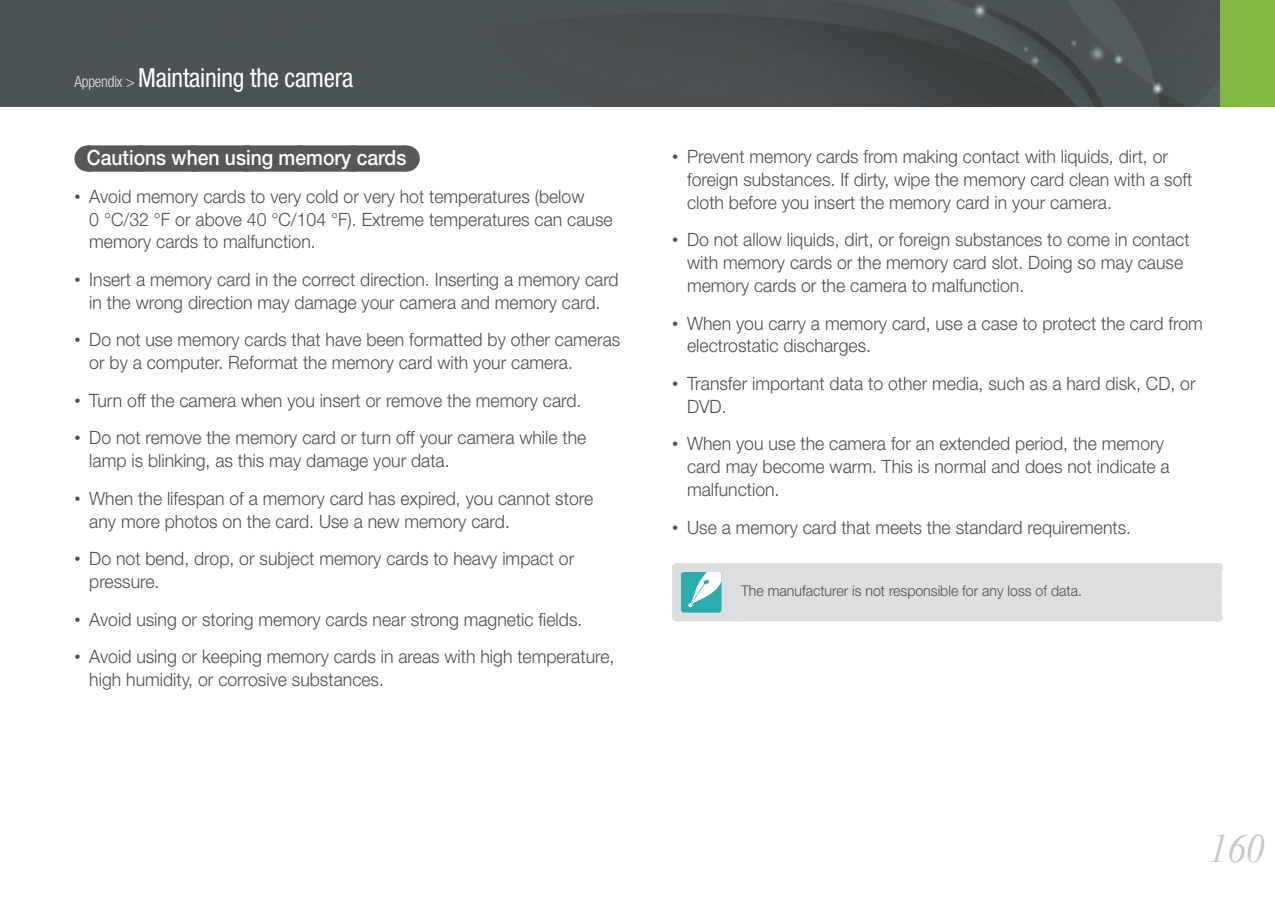
<style>
.page{position:relative;width:1275px;height:903px;background:#fff}
.page>*{position:absolute;margin:0;border:0;box-sizing:border-box;transform-origin:0 0}
.t1{font:italic 40.25px "Times New Roman";color:#c6c8ca;scale:.95 1}
.t2{font:condensed 26.25px "Helvetica Neue";letter-spacing:-.01em;color:#fff;scale:.96 1}
.t3{font:500 21px "Helvetica Neue";color:#fff;scale:.92 1}
.t4{font:300 18.38px/22.8px "Helvetica Neue";color:#4d4e4f;scale:.96 1}
.t5{font:300 14.88px "Helvetica Neue";color:#4d4e4f;scale:.95 1}
.s1{font-weight:300;font-size:15.75px;color:#e6e7e9}
.s2{font-family:"Arial";font-weight:400;font-size:17.5px}
</style>
<div class="page">
<img style="left:0;top:0;width:1220px;height:107px">
<div style="left:1220px;top:0;width:55px;height:107px;background:#82b740"></div>
<div style="left:88px;top:145px;width:318px;height:27px;background:#56585a"></div>
<svg style="left:141px;top:145px;width:238px;height:27px"></svg>
<svg style="left:406px;top:145px;width:1px;height:27px"></svg>
<div style="left:672px;top:563px;width:550px;height:58px;background:#dddedf"></div>
<h2 class="t2" style="left:74px;top:68px;width:292px"><span class="s1">Appendix &gt;</span> Maintaining the camera</h2>
<p class="t3" style="left:87px;top:150px;width:349px">Cautions when using memory cards</p>
<p class="t4" style="left:89px;top:187px;width:547px;text-indent:-15px"><span class="s2">•</span> Avoid memory cards to very cold or very hot temperatures (below<br>0 °C/32 °F or above 40 °C/104 °F). Extreme temperatures can cause memory cards to malfunction.</p>
<p class="t4" style="left:74px;top:270px;width:568px;text-align:center"><span class="s2">•</span> Insert a memory card in the correct direction. Inserting a memory card in the wrong direction may damage your camera and memory card.</p>
<p class="t4" style="left:89px;top:330px;width:555px;text-indent:-15px"><span class="s2">•</span> Do not use memory cards that have been formatted by other cameras or by a computer. Reformat the memory card with your camera.</p>
<p class="t4" style="left:74px;top:391px;width:530px"><span class="s2">•</span> Turn off the camera when you insert or remove the memory card.</p>
<p class="t4" style="left:89px;top:428px;width:519px;text-indent:-15px"><span class="s2">•</span> Do not remove the memory card or turn off your camera while the lamp is blinking, as this may damage your data.</p>
<p class="t4" style="left:89px;top:489px;width:526px;text-indent:-15px"><span class="s2">•</span> When the lifespan of a memory card has expired, you cannot store any more photos on the card. Use a new memory card.</p>
<p class="t4" style="left:89px;top:549px;width:507px;text-indent:-15px"><span class="s2">•</span> Do not bend, drop, or subject memory cards to heavy impact or pressure.</p>
<p class="t4" style="left:74px;top:609px;width:531px"><span class="s2">•</span> Avoid using or storing memory cards near strong magnetic fields.</p>
<p class="t4" style="left:89px;top:647px;width:549px;text-indent:-15px"><span class="s2">•</span> Avoid using or keeping memory cards in areas with high temperature, high humidity, or corrosive substances.</p>
<p class="t4" style="left:687px;top:147px;width:528px;text-indent:-15px"><span class="s2">•</span> Prevent memory cards from making contact with liquids, dirt, or foreign substances. If dirty, wipe the memory card clean with a soft cloth before you insert the memory card in your camera.</p>
<p class="t4" style="left:687px;top:230px;width:525px;text-indent:-15px"><span class="s2">•</span> Do not allow liquids, dirt, or foreign substances to come in contact with memory cards or the memory card slot. Doing so may cause memory cards or the camera to malfunction.</p>
<p class="t4" style="left:687px;top:313px;width:539px;text-indent:-15px"><span class="s2">•</span> When you carry a memory card, use a case to protect the card from electrostatic discharges.</p>
<p class="t4" style="left:687px;top:374px;width:531px;text-indent:-15px"><span class="s2">•</span> Transfer important data to other media, such as a hard disk, CD, or<br>DVD.</p>
<p class="t4" style="left:687px;top:434px;width:504px;text-indent:-15px"><span class="s2">•</span> When you use the camera for an extended period, the memory card may become warm. This is normal and does not indicate a malfunction.</p>
<p class="t4" style="left:672px;top:517px;width:480px"><span class="s2">•</span> Use a memory card that meets the standard requirements.</p>
<p class="t5" style="left:741px;top:585px;width:360px">The manufacturer is not responsible for any loss of data.</p>
<h1 class="t1" style="left:1209px;top:826px;width:60px">160</h1>
</div>
